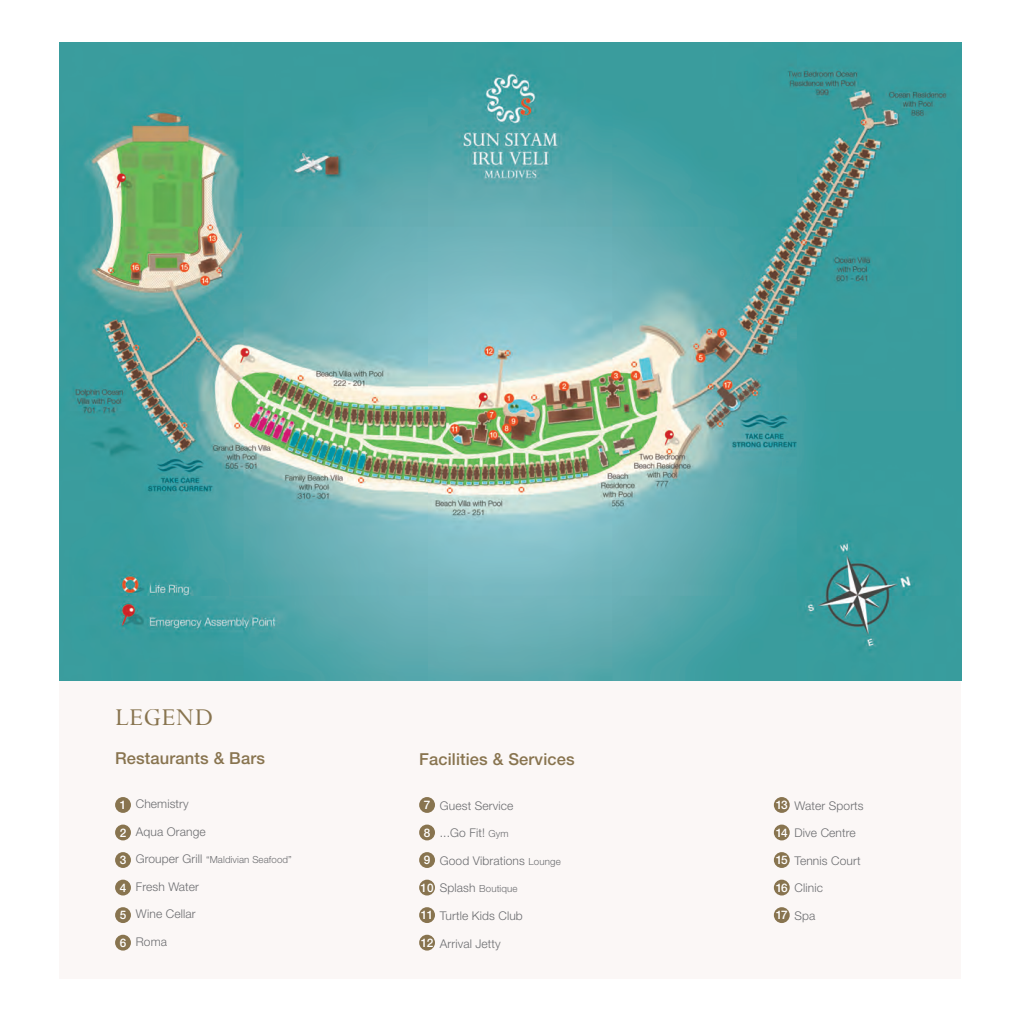
<style>
.page{position:relative;width:1021px;height:1021px;background:#fff}
.page>*{position:absolute;margin:0;border:0;box-sizing:border-box;transform-origin:0 0}
.t1{font:27px "Perpetua";letter-spacing:.025em;color:#88744f}
.t2{font:500 16.5px "Helvetica Neue LT Std";letter-spacing:.01em;color:#88744f}
.t3{font:300 12px "Helvetica Neue LT Std";letter-spacing:.01em;color:#6c6d70}
.t4{font:500 11.85px "Helvetica Neue LT Std";letter-spacing:-.1em;color:#fff}
.t5{font:300 9.75px "Helvetica Neue LT Std";letter-spacing:.01em;color:#6c6d70}
.s1{font-size:12px}
.s2{font-size:9.75px}
</style>
<div class="page">
<div style="left:59px;top:680px;width:902px;height:298px;background:#fbf7f6"></div>
<div style="left:115px;top:797px;width:16px;height:15px;background:#88744f;border-radius:50%"></div>
<div style="left:115px;top:824px;width:16px;height:16px;background:#88744f;border-radius:50%"></div>
<div style="left:115px;top:852px;width:16px;height:16px;background:#88744f;border-radius:50%"></div>
<div style="left:115px;top:879px;width:16px;height:16px;background:#88744f;border-radius:50%"></div>
<div style="left:115px;top:907px;width:16px;height:16px;background:#88744f;border-radius:50%"></div>
<div style="left:419px;top:797px;width:16px;height:15px;background:#88744f;border-radius:50%"></div>
<div style="left:419px;top:824px;width:16px;height:16px;background:#88744f;border-radius:50%"></div>
<div style="left:419px;top:852px;width:16px;height:16px;background:#88744f;border-radius:50%"></div>
<div style="left:419px;top:879px;width:16px;height:16px;background:#88744f;border-radius:50%"></div>
<div style="left:419px;top:907px;width:16px;height:16px;background:#88744f;border-radius:50%"></div>
<div style="left:419px;top:934px;width:16px;height:16px;background:#88744f;border-radius:50%"></div>
<div style="left:115px;top:934px;width:16px;height:16px;background:#88744f;border-radius:50%"></div>
<div style="left:773px;top:797px;width:16px;height:15px;background:#88744f;border-radius:50%"></div>
<div style="left:773px;top:824px;width:16px;height:16px;background:#88744f;border-radius:50%"></div>
<div style="left:773px;top:852px;width:16px;height:16px;background:#88744f;border-radius:50%"></div>
<div style="left:773px;top:879px;width:16px;height:16px;background:#88744f;border-radius:50%"></div>
<div style="left:773px;top:907px;width:16px;height:16px;background:#88744f;border-radius:50%"></div>
<img style="left:59px;top:43px;width:902px;height:637px">
<h1 class="t1" style="left:115px;top:700px;width:99px">LEGEND</h1>
<h2 class="t2" style="left:115px;top:748px;width:151px">Restaurants &amp; Bars</h2>
<p class="t3" style="left:136px;top:796px;width:54px">Chemistry</p>
<p class="t3" style="left:136px;top:824px;width:71px">Aqua Orange</p>
<p class="t5" style="left:136px;top:853px;width:158px"><span class="s1">Grouper Grill</span> “Maldivian Seafood”</p>
<p class="t3" style="left:136px;top:879px;width:65px">Fresh Water</p>
<p class="t3" style="left:136px;top:906px;width:61px">Wine Cellar</p>
<p class="t3" style="left:136px;top:934px;width:33px">Roma</p>
<h2 class="t2" style="left:419px;top:749px;width:157px">Facilities &amp; Services</h2>
<p class="t3" style="left:440px;top:798px;width:75px">Guest Service</p>
<p class="t3" style="left:440px;top:825px;width:70px">...Go Fit! <span class="s2">Gym</span></p>
<p class="t3" style="left:440px;top:853px;width:122px">Good Vibrations <span class="s2">Lounge</span></p>
<p class="t5" style="left:440px;top:883px;width:79px"><span class="s1">Splash</span> Boutique</p>
<p class="t3" style="left:440px;top:908px;width:84px">Turtle Kids Club</p>
<p class="t3" style="left:440px;top:935px;width:62px">Arrival Jetty</p>
<p class="t4" style="left:120px;top:797px;width:8px">1</p>
<p class="t4" style="left:120px;top:825px;width:8px">2</p>
<p class="t4" style="left:120px;top:853px;width:8px">3</p>
<p class="t4" style="left:120px;top:880px;width:8px">4</p>
<p class="t4" style="left:120px;top:908px;width:8px">5</p>
<p class="t4" style="left:424px;top:797px;width:8px">7</p>
<p class="t4" style="left:424px;top:825px;width:8px">8</p>
<p class="t4" style="left:424px;top:853px;width:8px">9</p>
<p class="t4" style="left:420px;top:880px;width:15px">10</p>
<p class="t4" style="left:421px;top:908px;width:14px">11</p>
<p class="t4" style="left:120px;top:935px;width:8px">6</p>
<p class="t4" style="left:421px;top:935px;width:14px">12</p>
<p class="t4" style="left:775px;top:797px;width:13px">13</p>
<p class="t4" style="left:775px;top:825px;width:13px">14</p>
<p class="t4" style="left:775px;top:853px;width:13px">15</p>
<p class="t4" style="left:775px;top:880px;width:13px">16</p>
<p class="t4" style="left:775px;top:908px;width:13px">17</p>
<p class="t3" style="left:794px;top:798px;width:71px">Water Sports</p>
<p class="t3" style="left:794px;top:825px;width:63px">Dive Centre</p>
<p class="t3" style="left:794px;top:853px;width:67px">Tennis Court</p>
<p class="t3" style="left:794px;top:880px;width:30px">Clinic</p>
<p class="t3" style="left:794px;top:908px;width:22px">Spa</p>
</div>
